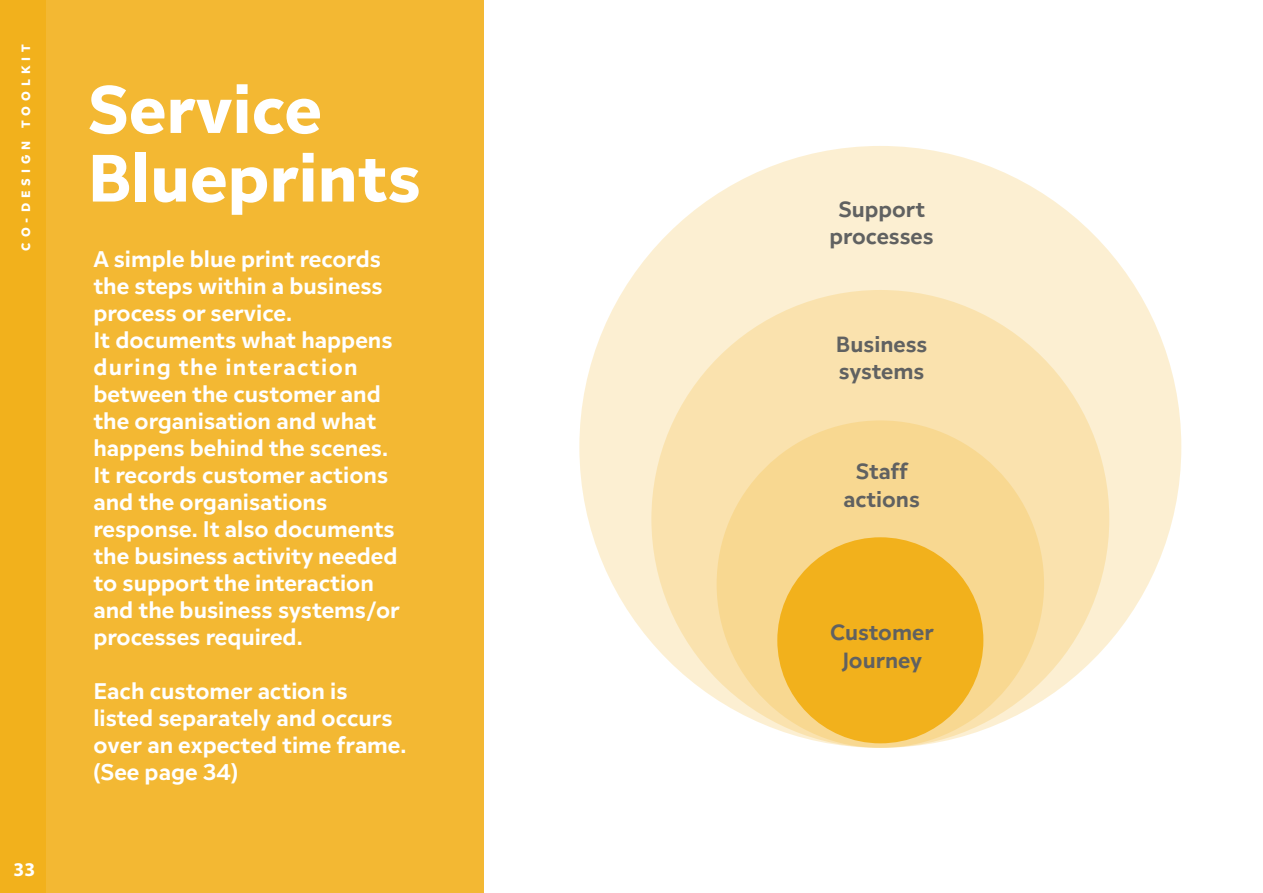
<style>
.page{position:relative;width:1263px;height:893px;background:#fff}
.page>*{position:absolute;margin:0;border:0;box-sizing:border-box;transform-origin:0 0}
.t1{font:800 66.3px/68.6px "Inter";color:#fff}
.t2{font:700 22.5px/27px "Inter";color:#fff}
.t3{font:700 21.9px/27.3px "Inter";color:#606161;text-align:center}
.t4{font:700 19.5px "Myriad Pro";color:#fff}
.t5{font:900 12px "Inter";letter-spacing:.42em;color:#fff}
</style>
<div class="page">
<div style="left:45px;top:0;width:439px;height:893px;background:#f3b833"></div>
<div style="left:0;top:0;width:46px;height:893px;background:#f2b11c"></div>
<div style="left:579px;top:146px;width:602px;height:602px;background:#fcefd2;border-radius:50%"></div>
<div style="left:651px;top:290px;width:458px;height:458px;background:#fae2ae;border-radius:50%"></div>
<div style="left:717px;top:420px;width:327px;height:328px;background:#f8d891;border-radius:50%"></div>
<div style="left:777px;top:537px;width:206px;height:206px;background:#f2b11c;border-radius:50%"></div>
<p class="t5" style="left:18px;top:251px;width:208px;rotate:-90deg">CO-DESIGN TOOLKIT</p>
<p class="t4" style="left:14px;top:856px;width:23px">33</p>
<h1 class="t1" style="left:88px;top:75px;width:335px">Service<br>Blueprints</h1>
<p class="t2" style="left:93px;top:246px;width:308px">A simple blue print records the steps within a business process or service.<br>It documents what happens during the interaction between the customer and the organisation and what happens behind the scenes.<br>It records customer actions and the organisations response. It also documents the business activity needed to support the interaction and the business systems/or processes required.</p>
<p class="t2" style="left:93px;top:678px;width:314px">Each customer action is listed separately and occurs over an expected time frame. (See page 34)</p>
<p class="t3" style="left:830px;top:196px;width:106px">Support processes</p>
<p class="t3" style="left:836px;top:330px;width:93px;text-align:left">Business systems</p>
<p class="t3" style="left:843px;top:458px;width:78px">Staff actions</p>
<p class="t3" style="left:830px;top:619px;width:105px">Customer<br>Journey</p>
</div>
